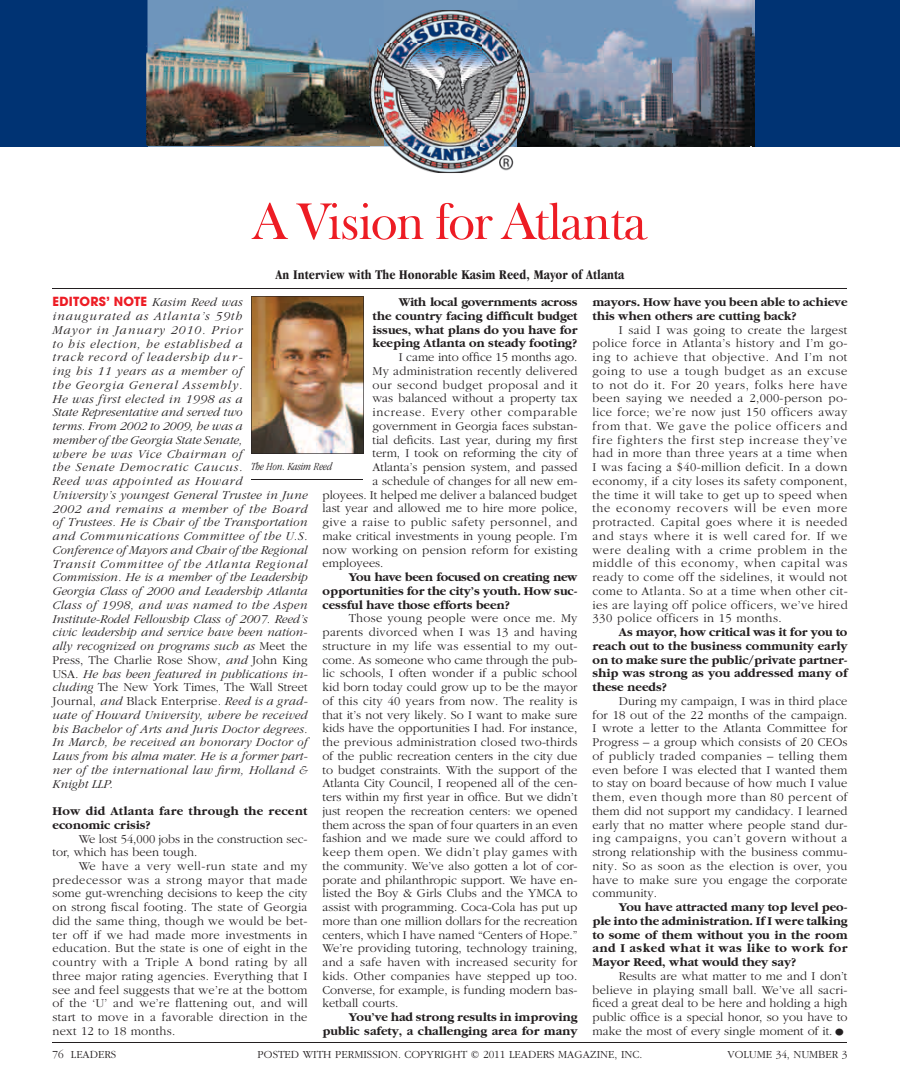
<style>
.page{position:relative;width:900px;height:1080px;background:#fff}
.page>*{position:absolute;margin:0;border:0;box-sizing:border-box;transform-origin:0 0}
.t1{font:52.5px "Frys Baskerville BT";letter-spacing:-.04em;color:#ed1c24}
.t2{font:700 condensed 13.75px "Garamond";letter-spacing:.01em;color:#231f20}
.t3{font:300 12.5px/13.8px "Garamond";color:#231f20;text-align:justify}
.t4{font:italic 300 12.5px/13.8px "Garamond";letter-spacing:.02em;color:#231f20}
.t5{font:700 12.5px/13.8px "Garamond";color:#231f20;text-align:justify}
.t6{font:300 12.5px "Garamond";letter-spacing:.02em;color:#231f20}
.t7{font:300 12.5px "Garamond";letter-spacing:.04em;color:#231f20}
.t8{font:700 12.5px/13.8px "Garamond";letter-spacing:.02em;color:#231f20}
.t9{font:300 12.5px "Garamond";letter-spacing:.06em;color:#231f20}
.t10{font:700 12.5px "Avant Garde";letter-spacing:.02em;color:#ed1c24}
.t11{font:300 11.25px "Garamond";color:#231f20}
.t12{font:italic 300 condensed 11.25px "Garamond";color:#231f20}
.s1{font-family:"Garamond";font-weight:300;font-style:italic;color:#231f20}
.s2{font-style:normal}
.s3{font-size:22.5px}
</style>
<div class="page">
<div style="left:0;top:0;width:148px;height:146px;background:#003373"></div>
<div style="left:752px;top:0;width:148px;height:146px;background:#003373"></div>
<img style="left:749px;top:0;width:3px;height:146px">
<img style="left:530px;top:146px;width:188px;height:1px">
<img style="left:518px;top:0;width:154px;height:73px">
<img style="left:672px;top:0;width:77px;height:146px">
<img style="left:530px;top:73px;width:142px;height:73px">
<img style="left:752px;top:0;width:3px;height:146px">
<img style="left:148px;top:0;width:235px;height:72px">
<img style="left:148px;top:72px;width:222px;height:73px">
<img style="left:146px;top:0;width:2px;height:145px">
<img style="left:370px;top:146px;width:148px;height:27px">
<img style="left:383px;top:10px;width:135px;height:102px">
<img style="left:370px;top:112px;width:148px;height:34px">
<svg style="left:518px;top:146px;width:12px;height:1px"></svg>
<img style="left:518px;top:10px;width:12px;height:136px">
<img style="left:370px;top:10px;width:13px;height:135px">
<hr style="left:52px;top:288px;width:795px;height:1px;background:#231f20">
<img style="left:251px;top:296px;width:113px;height:158px">
<hr style="left:251px;top:479px;width:111px;height:1px;background:#231f20">
<hr style="left:52px;top:1042px;width:795px;height:1px;background:#231f20">
<h1 class="t1" style="left:253px;top:189px;width:396px">A Vision for Atlanta</h1>
<p class="t2" style="left:276px;top:267px;width:350px">An Interview with The Honorable Kasim Reed, Mayor of Atlanta</p>
<p class="t10" style="left:52px;top:294px;width:191px">EDITORS’ NOTE <span class="s1">Kasim Reed was</span></p>
<p class="t4" style="left:52px;top:309px;width:261px">inaugurated as Atlanta’s 59th<br>Mayor in January 2010. Prior<br>to his election, he established a<br>track record ofleadership dur-<br>ing his 11 years as a member of<br>the Georgia General Assembly.<br>He was first elected in 1998 as a<br>State Representative and served two<br>terms. From 2002 to 2009, he was a<br>member ofthe Georgia State Senate,<br>where he was Vice Chairman of<br>the Senate Democratic Caucus.<br>Reed was appointed as Howard<br>University’s youngest General Trustee in June 2002 and remains a member of the Board ofTrustees. He is Chair ofthe Transportation and Communications Committee ofthe U.S.<br>Conference ofMayors and Chair ofthe Regional Transit Committee ofthe Atlanta Regional Commission. He is a member ofthe Leadership Georgia Class of2000 and Leadership Atlanta Class of1998, and was named to the Aspen Institute-Rodel Fellowship Class of2007. Reed’s civic leadership and service have been nation&shy;ally recognized on programs such as <span class="s2">Meet the Press, The Charlie Rose Show,</span> and <span class="s2">John King USA</span>. He has been featured in publications in&shy;cluding <span class="s2">The New York Times, The Wall Street Journal,</span> and <span class="s2">Black Enterprise</span>. Reed is a grad&shy;uate ofHoward University, where he received his Bachelor ofArts and Juris Doctor degrees.<br>In March, he received an honorary Doctor of Laws from his alma mater. He is a former part&shy;ner ofthe international law firm, Holland &amp; Knight LLP.</p>
<p class="t8" style="left:53px;top:804px;width:256px">How did Atlanta fare through the recent economic crisis?</p>
<p class="t3" style="left:53px;top:832px;width:256px;text-indent:26px">We lost 54,000 jobs in the construction sec&shy;tor, which has been tough.</p>
<p class="t3" style="left:53px;top:859px;width:257px;text-indent:26px">We have a very well-run state and my predecessor was a strong mayor that made some gut-wrenching decisions to keep the city on strong fiscal footing. The state of Georgia did the same thing, though we would be bet&shy;ter off if we had made more investments in education. But the state is one of eight in the country with a Triple A bond rating by all three major rating agencies. Everything that I see and feel suggests that we’re at the bottom of the ‘U’ and we’re flattening out, and will start to move in a favorable direction in the next 12 to 18 months.</p>
<p class="t5" style="left:373px;top:296px;width:207px;text-indent:26px">With local governments across the country facing difficult budget issues, what plans do you have for keeping Atlanta on steady footing?</p>
<p class="t3" style="left:399px;top:351px;width:180px">I came into office 15 months ago.</p>
<p class="t6" style="left:373px;top:364px;width:207px">My administration recently delivered</p>
<p class="t7" style="left:373px;top:378px;width:207px">our second budget proposal and it</p>
<p class="t3" style="left:373px;top:392px;width:207px">was balanced without a property tax</p>
<p class="t9" style="left:373px;top:406px;width:207px">increase. Every other comparable</p>
<p class="t3" style="left:373px;top:419px;width:206px">government in Georgia faces substan-</p>
<p class="t3" style="left:373px;top:433px;width:206px">tial deficits. Last year, during my first</p>
<p class="t3" style="left:373px;top:447px;width:207px">term, I took on reforming the city of</p>
<p class="t3" style="left:373px;top:461px;width:206px">Atlanta’s pension system, and passed</p>
<p class="t3" style="left:373px;top:474px;width:206px">a schedule of changes for all new em-</p>
<p class="t3" style="left:323px;top:488px;width:256px">ployees. It helped me deliver a balanced budget</p>
<p class="t3" style="left:323px;top:502px;width:256px">last year and allowed me to hire more police,</p>
<p class="t7" style="left:323px;top:516px;width:256px">give a raise to public safety personnel, and</p>
<p class="t3" style="left:323px;top:529px;width:257px">make critical investments in young people. I’m</p>
<p class="t6" style="left:323px;top:543px;width:256px">now working on pension reform for existing</p>
<p class="t3" style="left:323px;top:557px;width:63px">employees.</p>
<p class="t5" style="left:323px;top:571px;width:257px;text-indent:26px">You have been focused on creating new opportunities for the city’s youth. How suc&shy;cessful have those efforts been?</p>
<p class="t3" style="left:323px;top:612px;width:257px;text-indent:26px">Those young people were once me. My parents divorced when I was 13 and having structure in my life was essential to my out&shy;come. As someone who came through the pub&shy;lic schools, I often wonder if a public school kid born today could grow up to be the mayor of this city 40 years from now. The reality is that it’s not very likely. So I want to make sure kids have the opportunities I had. For instance, the previous administration closed two-thirds of the public recreation centers in the city due to budget constraints. With the support of the Atlanta City Council, I reopened all of the cen&shy;ters within my first year in office. But we didn’t just reopen the recreation centers: we opened them across the span of four quarters in an even fashion and we made sure we could afford to keep them open. We didn’t play games with the community. We’ve also gotten a lot of cor&shy;porate and philanthropic support. We have en&shy;listed the Boy &amp; Girls Clubs and the YMCA to assist with programming. Coca-Cola has put up more than one million dollars for the recreation centers, which I have named “Centers of Hope.” We’re providing tutoring, technology training, and a safe haven with increased security for kids. Other companies have stepped up too.<br>Converse, for example, is funding modern bas&shy;ketball courts.</p>
<p class="t5" style="left:323px;top:1011px;width:257px;text-align:right">You’ve had strong results in improving public safety, a challenging area for many</p>
<p class="t12" style="left:251px;top:460px;width:82px">The Hon. Kasim Reed</p>
<p class="t5" style="left:593px;top:296px;width:257px">mayors. How have you been able to achieve this when others are cutting back?</p>
<p class="t3" style="left:593px;top:323px;width:257px;text-indent:26px">I said I was going to create the largest police force in Atlanta’s history and I’m go&shy;ing to achieve that objective. And I’m not going to use a tough budget as an excuse to not do it. For 20 years, folks here have been saying we needed a 2,000-person po&shy;lice force; we’re now just 150 officers away from that. We gave the police officers and fire fighters the first step increase they’ve had in more than three years at a time when I was facing a $40-million deficit. In a down economy, if a city loses its safety component, the time it will take to get up to speed when the economy recovers will be even more protracted. Capital goes where it is needed and stays where it is well cared for. If we were dealing with a crime problem in the middle of this economy, when capital was ready to come off the sidelines, it would not come to Atlanta. So at a time when other cit&shy;ies are laying off police officers, we’ve hired 330 police officers in 15 months.</p>
<p class="t5" style="left:593px;top:626px;width:257px;text-indent:26px">As mayor, how critical was it for you to reach out to the business community early on to make sure the public/private partner&shy;ship was strong as you addressed many of these needs?</p>
<p class="t3" style="left:593px;top:694px;width:257px;text-indent:26px">During my campaign, I was in third place for 18 out of the 22 months of the campaign.<br>I wrote a letter to the Atlanta Committee for Progress – a group which consists of 20 CEOs of publicly traded companies – telling them even before I was elected that I wanted them to stay on board because of how much I value them, even though more than 80 percent of them did not support my candidacy. I learned early that no matter where people stand dur&shy;ing campaigns, you can’t govern without a strong relationship with the business commu&shy;nity. So as soon as the election is over, you have to make sure you engage the corporate community.</p>
<p class="t5" style="left:593px;top:901px;width:257px;text-indent:26px">You have attracted many top level peo&shy;ple into the administration. If I were talking to some of them without you in the room and I asked what it was like to work for Mayor Reed, what would they say?</p>
<p class="t3" style="left:593px;top:969px;width:257px;text-indent:26px">Results are what matter to me and I don’t believe in playing small ball. We’ve all sacri&shy;ficed a great deal to be here and holding a high public office is a special honor, so you have to make the most of every single moment of it.<span class="s3">•</span></p>
<p class="t11" style="left:52px;top:1048px;width:65px">76 LEADERS</p>
<p class="t11" style="left:258px;top:1048px;width:386px">POSTED WITH PERMISSION. COPYRIGHT © 2011 LEADERS MAGAZINE, INC.</p>
<p class="t11" style="left:728px;top:1048px;width:121px">VOLUME 34, NUMBER 3</p>
</div>
